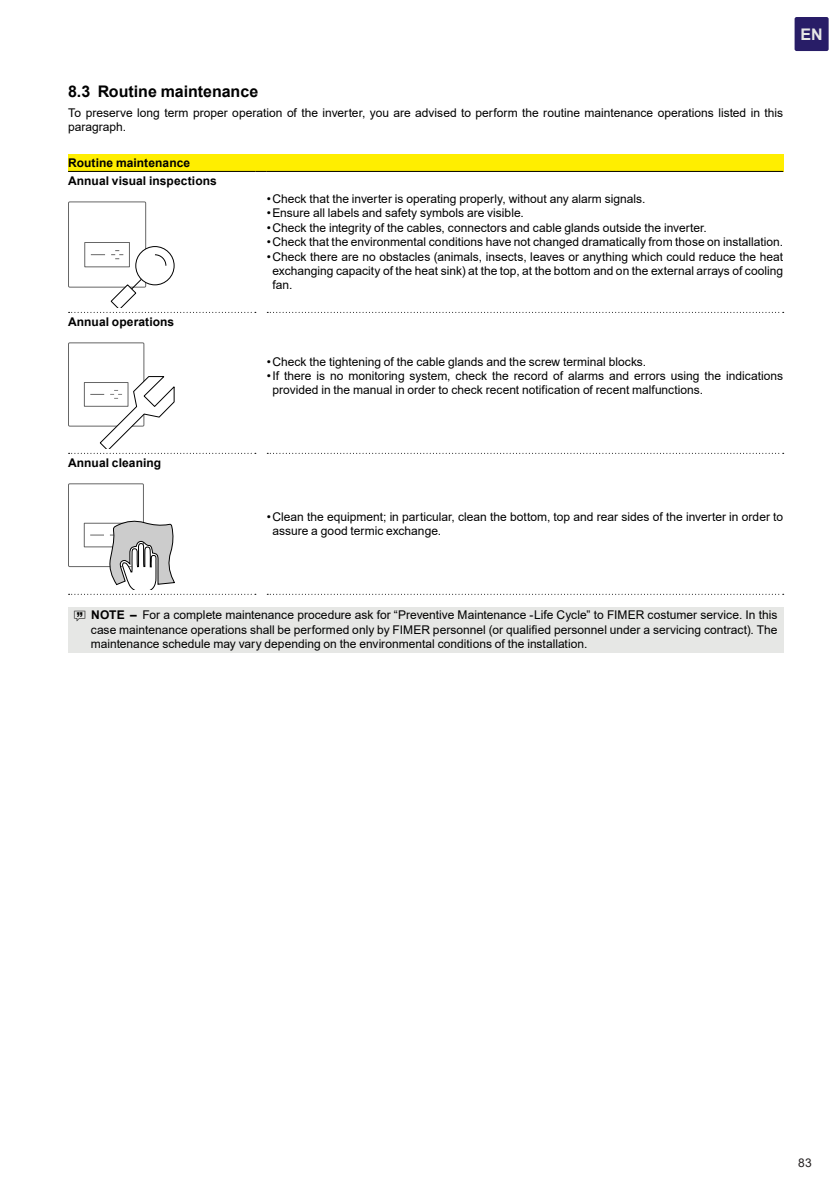
<style>
.page{position:relative;width:840px;height:1191px;background:#fff}
.page>*{position:absolute;margin:0;border:0;box-sizing:border-box;transform-origin:0 0}
.t1{font:700 16px "Arial";letter-spacing:-.005em;color:#000}
.t2{font:700 16px "Arial";color:#e6e7e5}
.t3{font:12px/14.4px "Arial";color:#000}
.t4{font:700 12px/17.8px "Arial";letter-spacing:.005em;color:#000}
.t5{font:12px "Arial";color:#221f20}
.s1{font-weight:700}
</style>
<div class="page">
<div style="left:794px;top:17px;width:34px;height:34px;background:#281d67;border-radius:2px"></div>
<div style="left:68px;top:607px;width:714px;height:45px;background:#e6e7e5"></div>
<div style="left:68px;top:154px;width:714px;height:17px;background:#fe0"></div>
<svg style="left:267px;top:312px;width:516px;height:1px"></svg>
<svg style="left:267px;top:453px;width:516px;height:1px"></svg>
<hr style="left:68px;top:171px;width:187px;height:1px;background:#000">
<hr style="left:266px;top:171px;width:516px;height:1px;background:#000">
<svg style="left:267px;top:594px;width:516px;height:1px"></svg>
<div style="left:68px;top:201px;width:78px;height:86px;border:1px solid #666"></div>
<div style="left:84px;top:242px;width:46px;height:25px;border:1px solid #666"></div>
<svg style="left:91px;top:254px;width:14px;height:1px"></svg>
<svg style="left:111px;top:250px;width:12px;height:9px"></svg>
<svg style="left:69px;top:278px;width:187px;height:35px"></svg>
<div style="left:136px;top:246px;width:38px;height:39px;background:#fff;border-radius:50%"></div>
<div style="left:135px;top:246px;width:39px;height:39px;border:1px solid #000;border-radius:50%"></div>
<svg style="left:155px;top:254px;width:12px;height:12px"></svg>
<div style="left:68px;top:342px;width:76px;height:84px;border:1px solid #666"></div>
<svg style="left:69px;top:375px;width:187px;height:79px"></svg>
<div style="left:68px;top:483px;width:76px;height:84px;border:1px solid #666"></div>
<svg style="left:69px;top:491px;width:187px;height:104px"></svg>
<h1 class="t1" style="left:68px;top:80px;width:191px">8.3 Routine maintenance</h1>
<p class="t3" style="left:68px;top:105px;width:716px">To preserve long term proper operation of the inverter, you are advised to perform the routine maintenance operations listed in this paragraph.</p>
<p class="t4" style="left:68px;top:154px;width:150px">Routine maintenance<br>Annual visual inspections</p>
<p class="t3" style="left:266px;top:191px;width:380px">•Check that the inverter is operating properly, without any alarm signals.</p>
<p class="t3" style="left:266px;top:206px;width:258px">•Ensure all labels and safety symbols are visible.</p>
<p class="t3" style="left:266px;top:220px;width:441px">•Check the integrity of the cables, connectors and cable glands outside the inverter.</p>
<p class="t3" style="left:266px;top:235px;width:517px">•Check that the environmental conditions have not changed dramatically from those on installation.</p>
<p class="t3" style="left:272px;top:249px;width:512px;text-align:justify;text-indent:-6px">•Check there are no obstacles (animals, insects, leaves or anything which could reduce the heat exchanging capacity of the heat sink) at the top, at the bottom and on the external arrays of cooling fan.</p>
<p class="t4" style="left:68px;top:313px;width:108px">Annual operations</p>
<p class="t3" style="left:266px;top:354px;width:381px">•Check the tightening of the cable glands and the screw terminal blocks.</p>
<p class="t3" style="left:272px;top:368px;width:512px;text-indent:-6px">•If there is no monitoring system, check the record of alarms and errors using the indications provided in the manual in order to check recent notification of recent malfunctions.</p>
<h1 class="t2" style="left:800px;top:23px;width:24px">EN</h1>
<p class="t4" style="left:68px;top:453px;width:94px">Annual cleaning</p>
<p class="t3" style="left:272px;top:509px;width:512px;text-indent:-6px">•Clean the equipment; in particular, clean the bottom, top and rear sides of the inverter in order to assure a good termic exchange.</p>
<p class="t3" style="left:91px;top:608px;width:687px;text-align:justify"><span class="s1">NOTE –</span> For a complete maintenance procedure ask for “Preventive Maintenance -Life Cycle” to FIMER costumer service. In this case maintenance operations shall be performed only by FIMER personnel (or qualified personnel under a servicing contract). The maintenance schedule may vary depending on the environmental conditions of the installation.</p>
<p class="t5" style="left:797px;top:1154px;width:15px">83</p>
</div>
